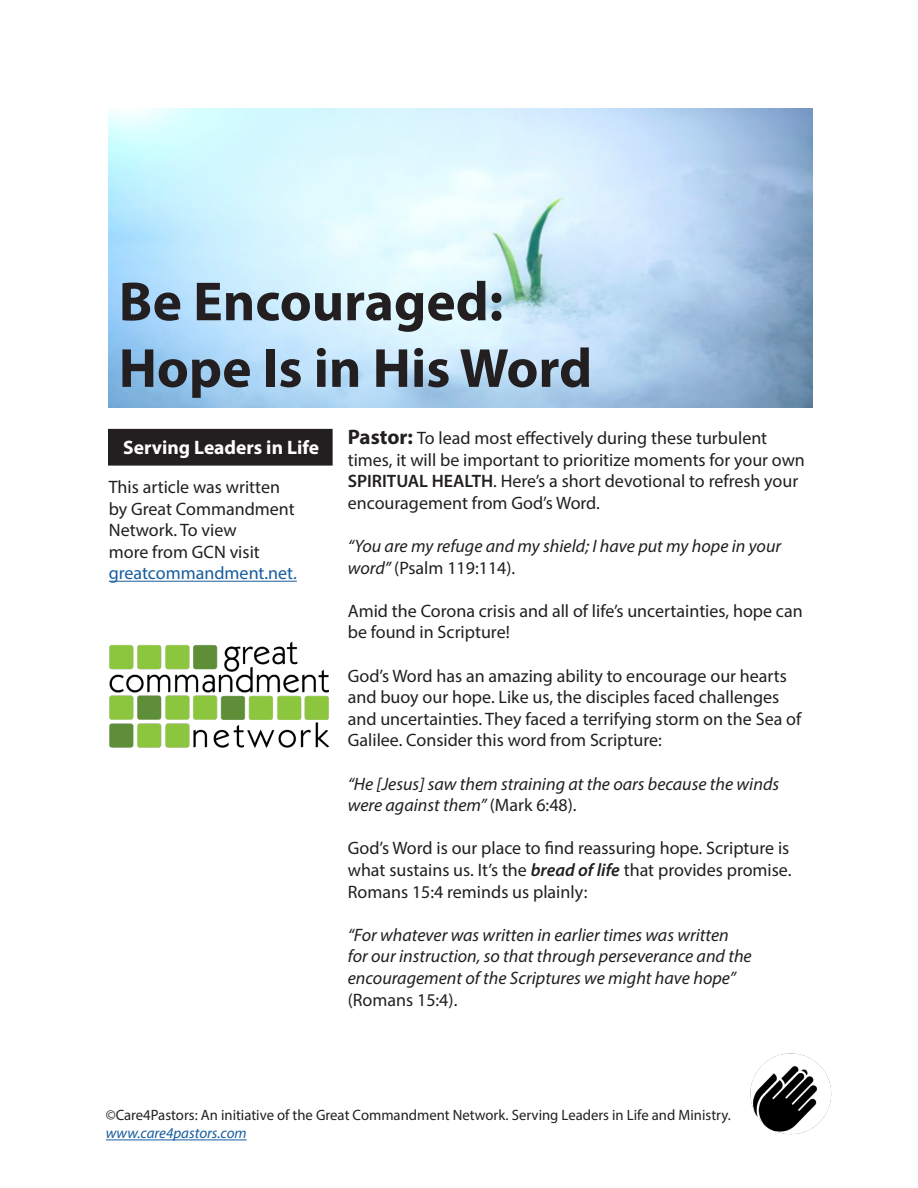
<style>
.page{position:relative;width:918px;height:1188px;background:#fff}
.page>*{position:absolute;margin:0;border:0;box-sizing:border-box;transform-origin:0 0}
.t1{font:700 55.5px "Myriad Pro";color:#231f20}
.t2{font:700 19.5px "Myriad Pro";color:#fff}
.t3{font:18px/21.6px "Myriad Pro";color:#231f20}
.t4{font:italic 18px/21.6px "Myriad Pro";color:#231f20}
.t5{font:15px "Myriad Pro";color:#231f20}
.t6{font:italic 15px "Myriad Pro";color:#175d9e}
.s1{color:#175d9e}
.s2{font-weight:700;font-size:21px}
.s3{font-weight:600}
.s4{font-style:normal}
.s5{font-weight:600;font-style:italic}
</style>
<div class="page">
<img style="left:750px;top:1053px;width:82px;height:82px">
<hr style="left:106px;top:1140px;width:141px;height:1px;background:#175d9e">
<img style="left:108px;top:109px;width:704px;height:298px">
<div style="left:109px;top:430px;width:223px;height:35px;background:#231f20"></div>
<div style="left:108px;top:429px;width:225px;height:37px;border:2px solid #231f20"></div>
<hr style="left:109px;top:581px;width:188px;height:1px;background:#175d9e">
<img style="left:109px;top:641px;width:221px;height:107px">
<p class="t1" style="left:119px;top:265px;width:386px">Be Encouraged:</p>
<p class="t1" style="left:119px;top:332px;width:475px">Hope Is in His Word</p>
<p class="t2" style="left:123px;top:435px;width:198px">Serving Leaders in Life</p>
<p class="t3" style="left:109px;top:476px;width:190px">This article was written by Great Commandment<br>Network. To view<br>more from GCN visit <span class="s1">greatcommandment.net.</span></p>
<p class="t3" style="left:348px;top:427px;width:459px"><span class="s2">Pastor:</span> To lead most effectively during these turbulent times, it will be important to prioritize moments for your own <span class="s3">SPIRITUAL HEALTH</span>. Here’s a short devotional to refresh your encouragement from God’s Word.</p>
<p class="t4" style="left:348px;top:535px;width:435px">“You are my refuge and my shield; I have put my hope in your word” <span class="s4">(Psalm 119:114).</span></p>
<p class="t3" style="left:348px;top:600px;width:456px">Amid the Corona crisis and all of life’s uncertainties, hope can be found in Scripture!</p>
<p class="t3" style="left:348px;top:665px;width:455px">God’s Word has an amazing ability to encourage our hearts and buoy our hope. Like us, the disciples faced challenges and uncertainties. They faced a terrifying storm on the Sea of Galilee. Consider this word from Scripture:</p>
<p class="t4" style="left:348px;top:773px;width:433px">“He [Jesus] saw them straining at the oars because the winds were against them” <span class="s4">(Mark 6:48).</span></p>
<p class="t3" style="left:348px;top:837px;width:445px;text-align:justify">God’s Word is our place to find reassuring hope. Scripture is what sustains us. It’s the <span class="s5">bread of life</span> that provides promise.<br>Romans 15:4 reminds us plainly:</p>
<p class="t4" style="left:348px;top:924px;width:406px">“For whatever was written in earlier times was written for our instruction, so that through perseverance and the encouragement of the Scriptures we might have hope”</p>
<p class="t3" style="left:348px;top:989px;width:111px">(Romans 15:4).</p>
<p class="t5" style="left:106px;top:1106px;width:626px">©Care4Pastors: An initiative of the Great Commandment Network. Serving Leaders in Life and Ministry.</p>
<p class="t6" style="left:106px;top:1124px;width:142px">www.care4pastors.com</p>
</div>
